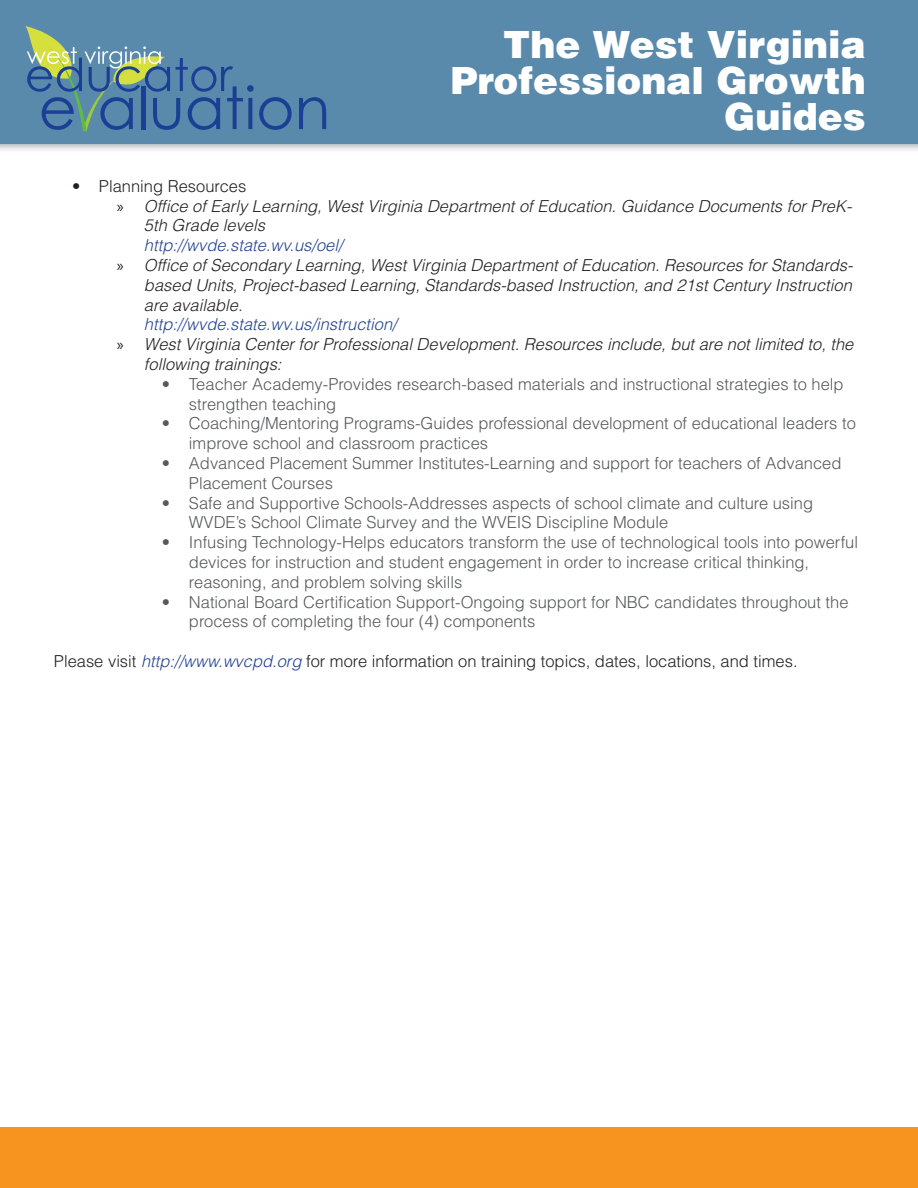
<style>
.page{position:relative;width:918px;height:1188px;background:#fff}
.page>*{position:absolute;margin:0;border:0;box-sizing:border-box;transform-origin:0 0}
.t1{font:900 37.5px/36px "Helvetica LT Std";color:#fff;text-align:right}
.t2{font:300 16.5px/19.8px "Helvetica LT Std";color:#57585a}
.t3{font:italic 300 16.5px "Helvetica LT Std";color:#231f20}
.t4{font:300 16.5px "Helvetica LT Std";color:#231f20}
.t5{font:italic 300 16.5px "Helvetica LT Std";color:#224292}
.s1{font-family:"Myriad Pro";font-weight:400;font-style:normal}
.s2{font-style:italic;color:#224292}
</style>
<div class="page">
<div style="left:0;top:0;width:918px;height:154px;background:#415e72;opacity:.75"></div>
<div style="left:0;top:0;width:918px;height:144px;background:#598aac"></div>
<svg style="left:299px;top:97px;width:27px;height:32px"></svg>
<svg style="left:25px;top:26px;width:267px;height:105px"></svg>
<div style="left:0;top:1127px;width:918px;height:61px;background:#f79420"></div>
<h1 class="t1" style="left:451px;top:25px;width:417px">The West Virginia<br>Professional Growth<br>Guides</h1>
<p class="t4" style="left:72px;top:176px;width:176px">• Planning Resources</p>
<p class="t3" style="left:117px;top:195px;width:736px"><span class="s1">»</span> Office of Early Learning, West Virginia Department of Education. Guidance Documents for PreK-</p>
<p class="t3" style="left:144px;top:215px;width:123px">5th Grade levels</p>
<p class="t5" style="left:144px;top:235px;width:200px">http://wvde.state.wv.us/oel/</p>
<p class="t3" style="left:117px;top:255px;width:737px"><span class="s1">»</span> Office of Secondary Learning, West Virginia Department of Education. Resources for Standards-</p>
<p class="t3" style="left:144px;top:275px;width:709px">based Units, Project-based Learning, Standards-based Instruction, and 21st Century Instruction</p>
<p class="t3" style="left:144px;top:294px;width:100px">are available.</p>
<p class="t5" style="left:144px;top:314px;width:254px">http://wvde.state.wv.us/instruction/</p>
<p class="t3" style="left:117px;top:334px;width:738px"><span class="s1">»</span> West Virginia Center for Professional Development. Resources include, but are not limited to, the</p>
<p class="t3" style="left:144px;top:354px;width:139px">following trainings:</p>
<p class="t2" style="left:189px;top:374px;width:656px;text-indent:-27px">• Teacher Academy-Provides research-based materials and instructional strategies to help strengthen teaching</p>
<p class="t2" style="left:189px;top:414px;width:668px;text-indent:-27px">• Coaching/Mentoring Programs-Guides professional development of educational leaders to improve school and classroom practices</p>
<p class="t2" style="left:189px;top:453px;width:654px;text-indent:-27px">• Advanced Placement Summer Institutes-Learning and support for teachers of Advanced<br>Placement Courses</p>
<p class="t2" style="left:189px;top:493px;width:626px;text-indent:-27px">• Safe and Supportive Schools-Addresses aspects of school climate and culture using<br>WVDE’s School Climate Survey and the WVEIS Discipline Module</p>
<p class="t2" style="left:189px;top:532px;width:671px;text-indent:-27px">• Infusing Technology-Helps educators transform the use of technological tools into powerful devices for instruction and student engagement in order to increase critical thinking, reasoning, and problem solving skills</p>
<p class="t2" style="left:189px;top:592px;width:661px;text-indent:-27px">• National Board Certification Support-Ongoing support for NBC candidates throughout the process of completing the four (4) components</p>
<p class="t4" style="left:54px;top:651px;width:745px">Please visit <span class="s2">http://www.wvcpd.org</span> for more information on training topics, dates, locations, and times.</p>
</div>
